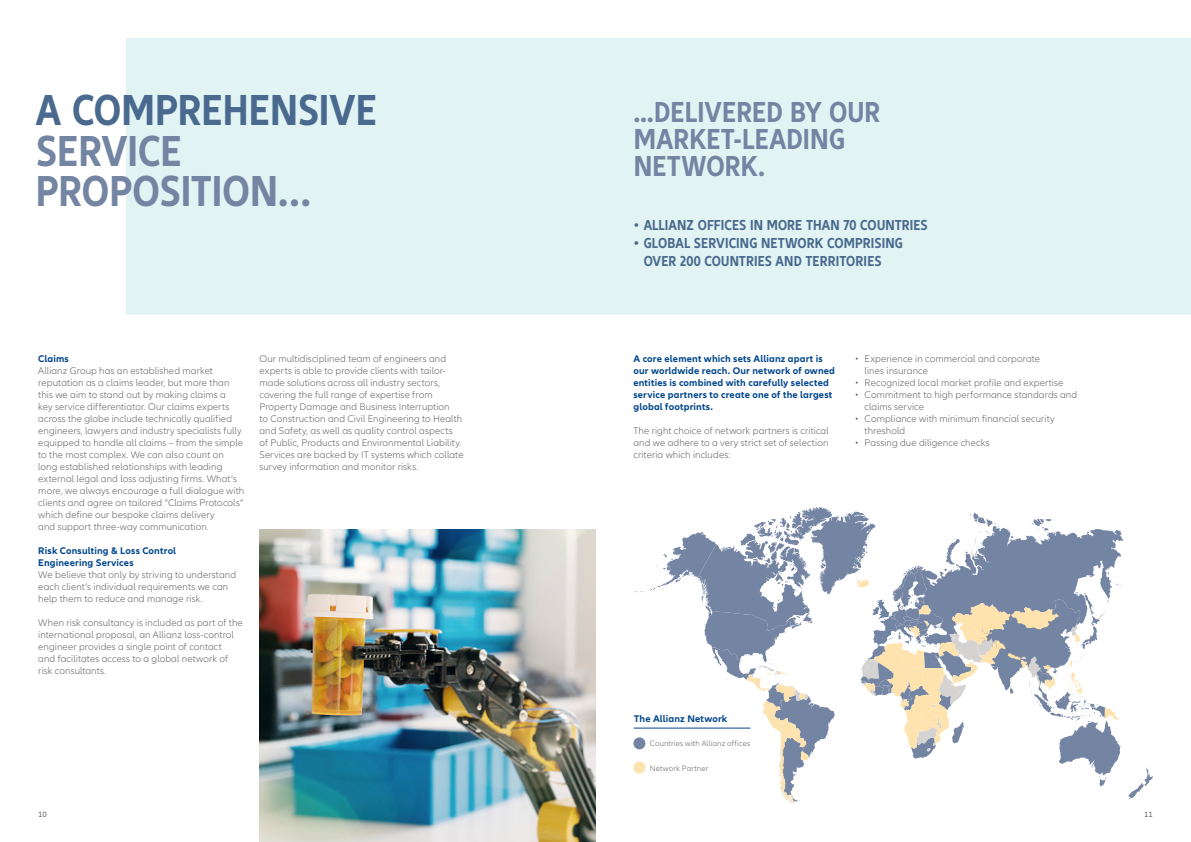
<style>
.page{position:relative;width:1191px;height:842px;background:#fff}
.page>*{position:absolute;margin:0;border:0;box-sizing:border-box;transform-origin:0 0}
.Headline_54pt{font:700 condensed 45px/40.5px "Allianz Neo";color:#7484a3}
.Headline_54pt-2{font:700 condensed 30px/27px "Allianz Neo";letter-spacing:.005em;color:#7484a3}
.Copy{font:700 condensed 15px/18px "Allianz Neo";letter-spacing:.005em;color:#496a8e}
.Copy-2{font:300 10px/12px "Allianz Neo";letter-spacing:.01em;color:#636366}
.Copy-3{font:700 10px/12px "Allianz Neo";letter-spacing:.015em;color:#01468c}
.Copy-4{font:300 8px "Allianz Neo";letter-spacing:.015em;color:#636366}
.t1{font:8px "Allianz Neo";color:#636366}
.s1{color:#496a8e}
</style>
<div class="page">
<div style="left:127px;top:38px;width:1064px;height:276px;background:#e2f3f4"></div>
<img style="left:259px;top:530px;width:336px;height:312px">
<svg style="left:633px;top:507px;width:520px;height:296px"></svg>
<hr style="left:634px;top:728px;width:116px;height:1px;background:#01468c">
<p class="Headline_54pt" style="left:36px;top:91px;width:342px"><span class="s1">A COMPREHENSIVE<br></span>SERVICE<br>PROPOSITION…</p>
<p class="Copy-3" style="left:38px;top:353px;width:32px">Claims</p>
<p class="Copy-2" style="left:38px;top:365px;width:176px">Allianz Group has an established market</p>
<p class="Copy-2" style="left:38px;top:377px;width:193px">reputation as a claims leader, but more than</p>
<p class="Copy-2" style="left:38px;top:389px;width:189px">this we aim to stand out by making claims a</p>
<p class="Copy-2" style="left:38px;top:401px;width:206px">key service differentiator. Our claims experts across the globe include technically qualified engineers, lawyers and industry specialists fully equipped to handle all claims – from the simple to the most complex. We can also count on</p>
<p class="Copy-2" style="left:38px;top:461px;width:186px">long established relationships with leading</p>
<p class="Copy-2" style="left:38px;top:473px;width:207px">external legal and loss adjusting firms. What’s more, we always encourage a full dialogue with clients and agree on tailored “Claims Protocols” which define our bespoke claims delivery<br>and support three-way communication.</p>
<p class="Copy-3" style="left:38px;top:545px;width:139px">Risk Consulting &amp; Loss Control<br>Engineering Services</p>
<p class="Copy-2" style="left:38px;top:569px;width:199px">We believe that only by striving to understand each client’s individual requirements we can help them to reduce and manage risk.</p>
<p class="Copy-2" style="left:38px;top:617px;width:206px">When risk consultancy is included as part of the international proposal, an Allianz loss-control engineer provides a single point of contact<br>and facilitates access to a global network of risk consultants.</p>
<p class="Copy-2" style="left:259px;top:353px;width:188px">Our multidisciplined team of engineers and experts is able to provide clients with tailor-</p>
<p class="Copy-2" style="left:259px;top:377px;width:182px">made solutions across all industry sectors,</p>
<p class="Copy-2" style="left:259px;top:389px;width:192px">covering the full range of expertise from<br>Property Damage and Business Interruption</p>
<p class="Copy-2" style="left:259px;top:413px;width:204px">to Construction and Civil Engineering to Health and Safety, as well as quality control aspects</p>
<p class="Copy-2" style="left:259px;top:437px;width:206px">of Public, Products and Environmental Liability.<br>Services are backed by IT systems which collate survey information and monitor risks.</p>
<p class="Headline_54pt-2" style="left:634px;top:99px;width:248px">...DELIVERED BY OUR<br>MARKET-LEADING<br>NETWORK.</p>
<p class="Copy" style="left:634px;top:217px;width:295px">• ALLIANZ OFFICES IN MORE THAN 70 COUNTRIES</p>
<p class="Copy" style="left:643px;top:235px;width:261px;text-indent:-10px">• GLOBAL SERVICING NETWORK COMPRISING<br>OVER 200 COUNTRIES AND TERRITORIES</p>
<p class="Copy-3" style="left:633px;top:353px;width:191px">A core element which sets Allianz apart is</p>
<p class="Copy-3" style="left:633px;top:365px;width:203px">our worldwide reach. Our network of owned entities is combined with carefully selected service partners to create one of the largest global footprints.</p>
<p class="Copy-2" style="left:633px;top:425px;width:197px;text-align:justify">The right choice of network partners is critical and we adhere to a very strict set of selection criteria which includes:</p>
<p class="Copy-2" style="left:864px;top:353px;width:177px;text-indent:-10px">• Experience in commercial and corporate lines insurance</p>
<p class="Copy-2" style="left:854px;top:377px;width:210px">• Recognized local market profile and expertise</p>
<p class="Copy-2" style="left:864px;top:389px;width:214px;text-indent:-10px">• Commitment to high performance standards and claims service</p>
<p class="Copy-2" style="left:864px;top:413px;width:192px;text-indent:-10px">• Compliance with minimum financial security threshold</p>
<p class="Copy-2" style="left:854px;top:437px;width:137px">• Passing due diligence checks</p>
<p class="Copy-3" style="left:634px;top:713px;width:95px">The Allianz Network</p>
<p class="Copy-4" style="left:650px;top:739px;width:102px">Countries with Allianz offices</p>
<p class="Copy-4" style="left:650px;top:763px;width:60px">Network Partner</p>
<p class="t1" style="left:38px;top:810px;width:10px">10</p>
<p class="t1" style="left:1144px;top:810px;width:10px">11</p>
</div>
